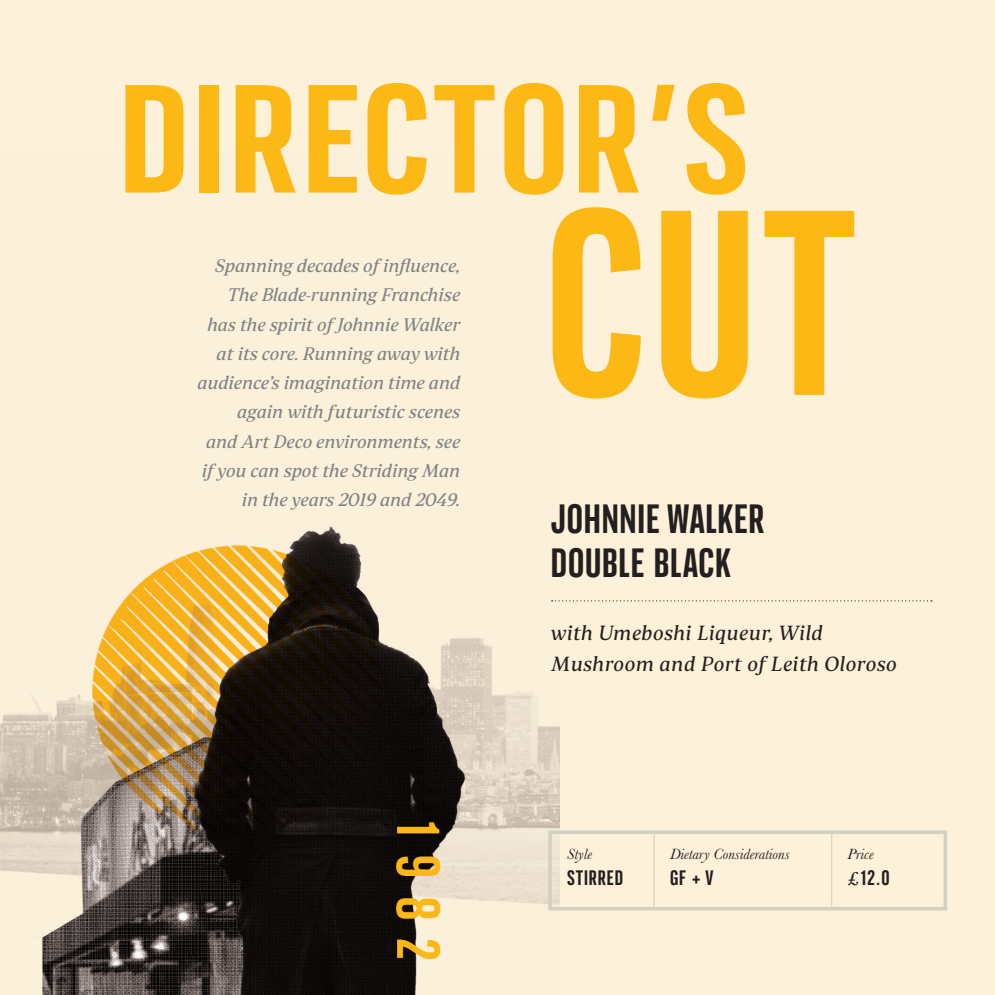
<style>
.page{position:relative;width:995px;height:995px;background:#fef1d9}
.page>*{position:absolute;margin:0;border:0;box-sizing:border-box;transform-origin:0 0}
.t1{font:260.55px "Johnnie Walker Headline";color:#fcb814}
.t2{font:152.1px "Johnnie Walker Headline";letter-spacing:.02em;color:#fcb814;scale:1.15 1}
.t3{font:40.5px/44.1px "Johnnie Walker Headline";letter-spacing:.02em;color:#231f20}
.t4{font:20.7px "Johnnie Walker Headline";letter-spacing:.04em;color:#231f20}
.t5{font:italic 20.25px/31.5px "Johnnie Walker Serif";letter-spacing:.02em;color:#231f20}
.t6{font:italic 18px/29.2px "Johnnie Walker Serif";color:#808285;text-align:right}
.t7{font:italic 15.3px "Baskerville";color:#231f20}
</style>
<div class="page">
<img style="left:0;top:526px;width:560px;height:469px">
<svg style="left:552px;top:600px;width:380px;height:1px"></svg>
<div style="left:548px;top:831px;width:399px;height:79px;border:4px solid #d2d1c2"></div>
<hr style="left:654px;top:831px;width:1px;height:78px;background:#d2d1c2">
<hr style="left:831px;top:831px;width:1px;height:78px;background:#d2d1c2">
<h2 class="t2" style="left:119px;top:46px;width:549px">DIRECTOR’S</h2>
<p class="t6" style="left:197px;top:251px;width:266px">Spanning decades of influence,<br>The Blade-running Franchise has the spirit of Johnnie Walker at its core. Running away with audience’s imagination time and again with futuristic scenes<br>and Art Deco environments, see if you can spot the Striding Man in the years 2019 and 2049.</p>
<h1 class="t1" style="left:545px;top:143px;width:313px">CUT</h1>
<h3 class="t3" style="left:551px;top:496px;width:215px">JOHNNIE WALKER<br>DOUBLE BLACK</h3>
<p class="t5" style="left:551px;top:617px;width:347px">with Umeboshi Liqueur, Wild<br>Mushroom and Port of Leith Oloroso</p>
<p class="t7" style="left:567px;top:844px;width:26px">Style</p>
<p class="t4" style="left:567px;top:865px;width:57px">STIRRED</p>
<p class="t7" style="left:670px;top:844px;width:121px">Dietary Considerations</p>
<p class="t4" style="left:670px;top:865px;width:45px">GF + V</p>
<p class="t7" style="left:848px;top:844px;width:28px">Price</p>
<p class="t4" style="left:848px;top:865px;width:43px"><sup>£</sup>12.0</p>
</div>
